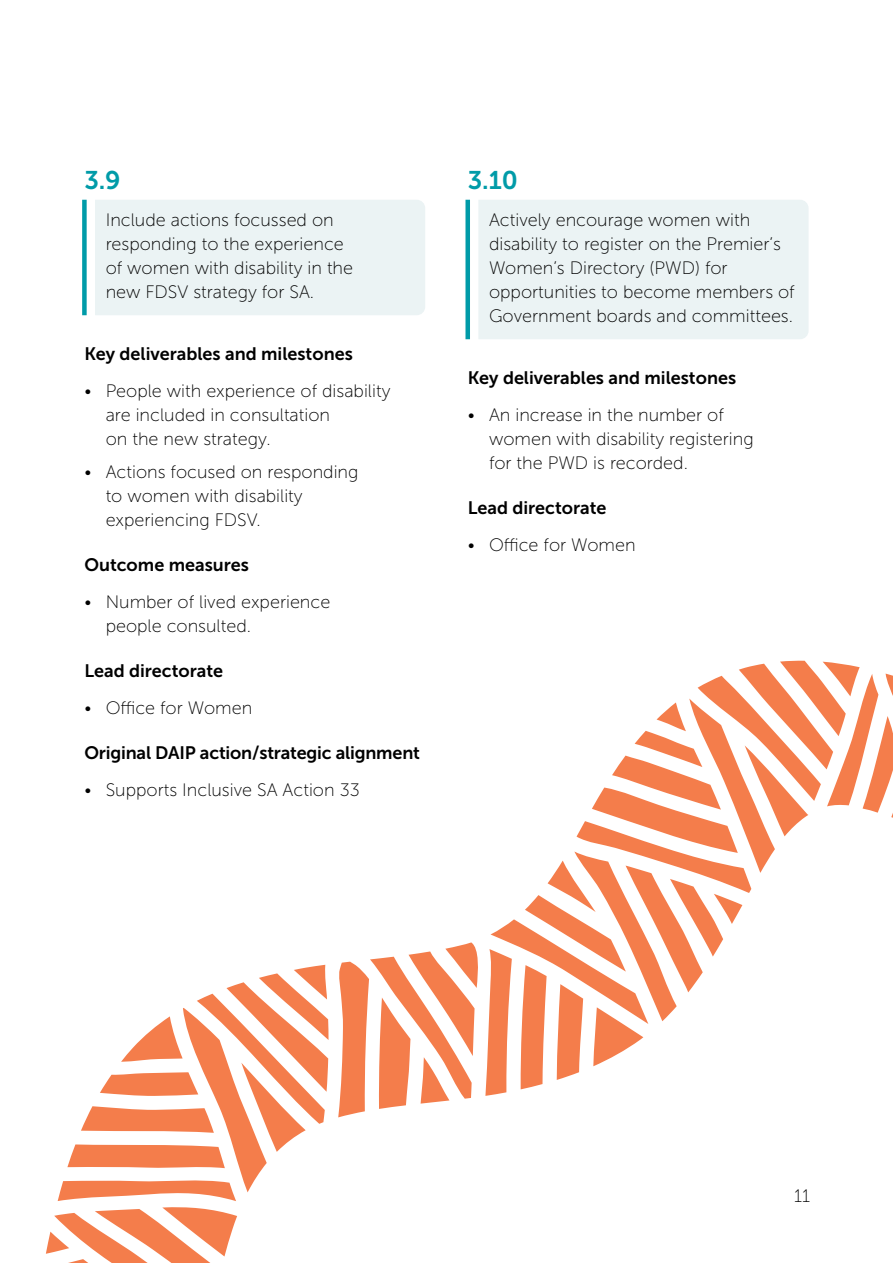
<style>
.page{position:relative;width:893px;height:1263px;background:#fff}
.page>*{position:absolute;margin:0;border:0;box-sizing:border-box;transform-origin:0 0}
.t1{font:25.5px "Museo Sans 700";color:#009ba8}
.t2{font:18px/24px "Museo Sans 100";color:#000}
.t3{font:18px "Museo Sans 700";color:#000}
</style>
<div class="page">
<div style="left:95px;top:200px;width:330px;height:115px;background:#ebf3f4"></div>
<div style="left:82px;top:200px;width:5px;height:115px;background:#009ba8"></div>
<div style="left:478px;top:200px;width:331px;height:139px;background:#ebf3f4"></div>
<div style="left:465px;top:200px;width:5px;height:139px;background:#009ba8"></div>
<svg style="left:45px;top:660px;width:848px;height:603px"></svg>
<p class="t1" style="left:84px;top:166px;width:38px">3.9</p>
<p class="t2" style="left:106px;top:208px;width:249px">Include actions focussed on responding to the experience of women with disability in the new FDSV strategy for SA.</p>
<p class="t3" style="left:84px;top:344px;width:270px">Key deliverables and milestones</p>
<p class="t2" style="left:106px;top:379px;width:286px;text-indent:-21px">• People with experience of disability are included in consultation<br>on the new strategy.</p>
<p class="t2" style="left:106px;top:460px;width:254px;text-indent:-21px">• Actions focused on responding to women with disability experiencing FDSV.</p>
<p class="t3" style="left:84px;top:555px;width:166px">Outcome measures</p>
<p class="t2" style="left:106px;top:590px;width:226px;text-indent:-21px">• Number of lived experience people consulted.</p>
<p class="t3" style="left:84px;top:661px;width:140px">Lead directorate</p>
<p class="t2" style="left:84px;top:696px;width:169px">• Office for Women</p>
<p class="t3" style="left:84px;top:743px;width:337px">Original DAIP action/strategic alignment</p>
<p class="t2" style="left:84px;top:778px;width:277px">• Supports Inclusive SA Action 33</p>
<p class="t1" style="left:468px;top:166px;width:52px">3.10</p>
<p class="t2" style="left:489px;top:208px;width:307px">Actively encourage women with disability to register on the Premier’s Women’s Directory (PWD) for opportunities to become members of Government boards and committees.</p>
<p class="t3" style="left:468px;top:368px;width:270px">Key deliverables and milestones</p>
<p class="t2" style="left:489px;top:403px;width:266px;text-indent:-21px">• An increase in the number of women with disability registering for the PWD is recorded.</p>
<p class="t3" style="left:468px;top:498px;width:140px">Lead directorate</p>
<p class="t2" style="left:468px;top:533px;width:169px">• Office for Women</p>
<p class="t2" style="left:794px;top:1184px;width:17px">11</p>
</div>
